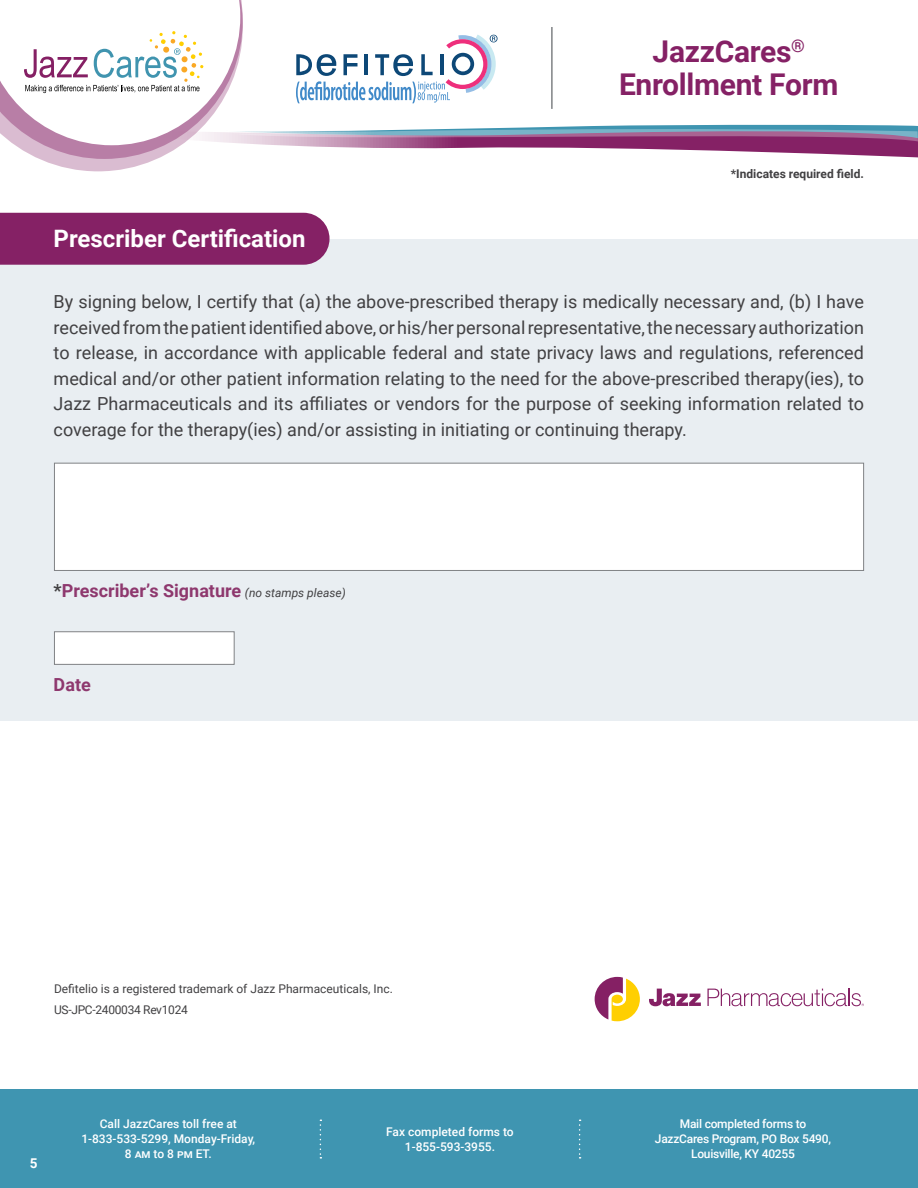
<style>
.page{position:relative;width:918px;height:1188px;background:#fff}
.page>*{position:absolute;margin:0;border:0;box-sizing:border-box;transform-origin:0 0}
.t1{font:700 30px/33px "Roboto";letter-spacing:-.01em;color:#852165;text-align:center}
.t2{font:700 24px "Roboto";color:#fff}
.t3{font:18px/25.5px "Roboto";color:#414042;text-align:justify}
.t4{font:700 18px "Roboto";color:#8e386e}
.t5{font:700 13.5px "Roboto";color:#fff}
.t6{font:500 12px/15px "Roboto";letter-spacing:-.01em;color:#fff;text-align:center}
.t7{font:12px "Roboto";color:#414042}
.t8{font:700 12px "Roboto";color:#414042}
.t9{font:12px "Roboto";letter-spacing:-.025em;color:#414042}
.s1{color:#414042}
.s2{font-weight:400;font-style:italic;font-size:12px;color:#414042}
</style>
<div class="page">
<div style="left:0;top:239px;width:918px;height:481px;background:#e9eef2"></div>
<div style="left:0;top:213px;width:330px;height:52px;background:#852165"></div>
<div style="left:0;top:1090px;width:918px;height:98px;background:#3f95b1"></div>
<svg style="left:320px;top:1120px;width:1px;height:39px"></svg>
<svg style="left:579px;top:1120px;width:2px;height:39px"></svg>
<svg style="left:595px;top:977px;width:45px;height:44px"></svg>
<svg style="left:649px;top:989px;width:52px;height:17px"></svg>
<svg style="left:707px;top:989px;width:157px;height:17px"></svg>
<svg style="left:0;top:0;width:918px;height:171px"></svg>
<div style="left:54px;top:463px;width:810px;height:108px;background:#fff;border:1px solid #808285"></div>
<div style="left:54px;top:631px;width:181px;height:34px;background:#fff;border:1px solid #808285"></div>
<h1 class="t1" style="left:619px;top:34px;width:221px">JazzCares<sup>®<br></sup>Enrollment Form</h1>
<p class="t2" style="left:54px;top:222px;width:254px">Prescriber Certification</p>
<p class="t8" style="left:731px;top:165px;width:135px">*Indicates required field.</p>
<p class="t3" style="left:54px;top:288px;width:812px">By signing below, I certify that (a) the above-prescribed therapy is medically necessary and, (b) I have received from the patient identified above, or his/her personal representative, the necessary authorization to release, in accordance with applicable federal and state privacy laws and regulations, referenced medical and/or other patient information relating to the need for the above-prescribed therapy(ies), to Jazz Pharmaceuticals and its affiliates or vendors for the purpose of seeking information related to coverage for the therapy(ies) and/or assisting in initiating or continuing therapy.</p>
<p class="t4" style="left:54px;top:578px;width:294px"><span class="s1">*</span>Prescriberʼs Signature <span class="s2">(no stamps please)</span></p>
<p class="t4" style="left:54px;top:672px;width:39px">Date</p>
<p class="t7" style="left:54px;top:980px;width:340px">Defitelio is a registered trademark of Jazz Pharmaceuticals, Inc.</p>
<p class="t9" style="left:54px;top:1002px;width:135px">US-JPC-2400034 Rev1024</p>
<p class="t5" style="left:30px;top:1153px;width:9px">5</p>
<p class="t6" style="left:81px;top:1116px;width:175px">Call JazzCares toll free at<br>1-833-533-5299, Monday-Friday,<br>8 am to 8 pm ET.</p>
<p class="t6" style="left:655px;top:1116px;width:178px">Mail completed forms to<br>JazzCares Program, PO Box 5490,<br>Louisville, KY 40255</p>
<p class="t6" style="left:386px;top:1123px;width:129px">Fax completed forms to<br>1-855-593-3955.</p>
</div>
